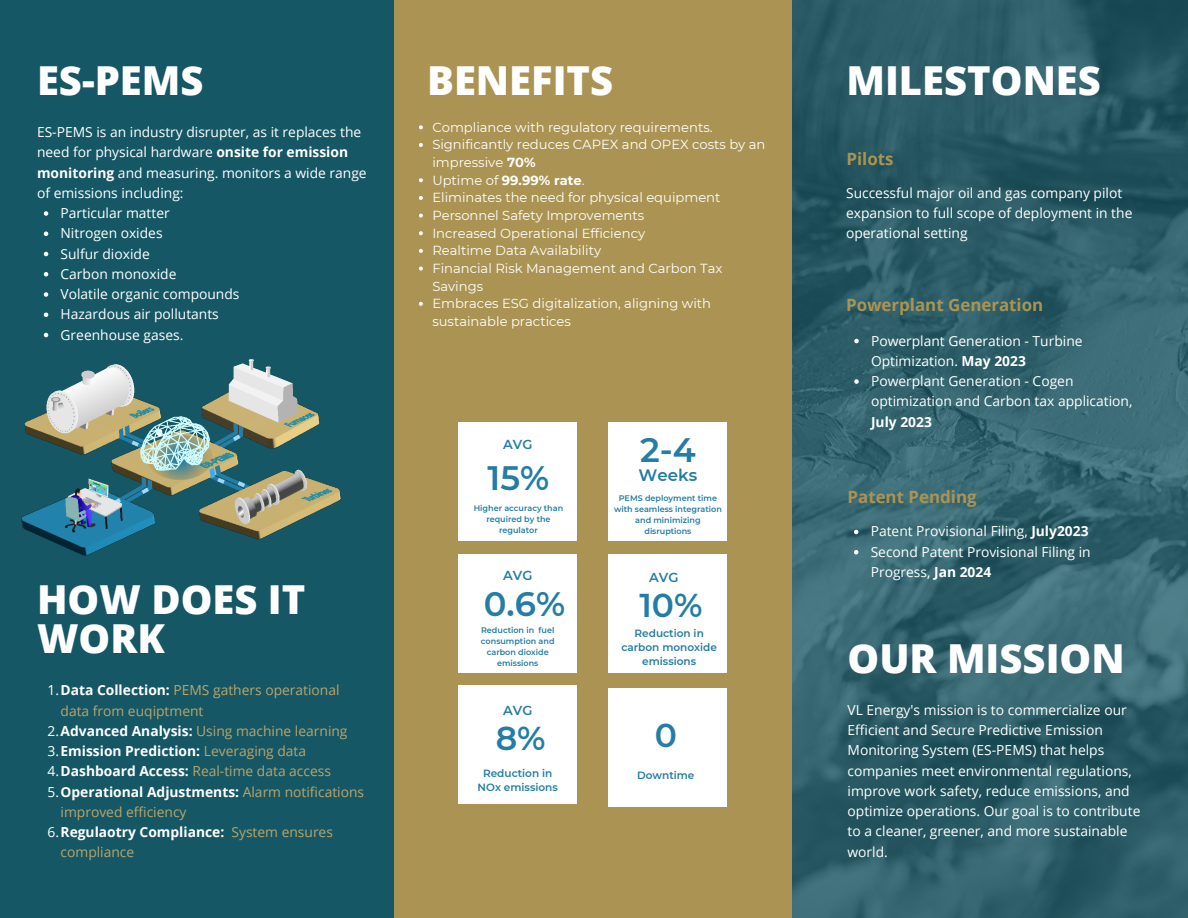
<style>
.page{position:relative;width:1188px;height:918px;background:#155765}
.page>*{position:absolute;margin:0;border:0;box-sizing:border-box;transform-origin:0 0}
.t1{font:800 39.9px/39.3px "Open Sans";color:#fff}
.t2{font:600 33.9px "Montserrat";color:#237da4}
.t3{font:600 33px "Montserrat";color:#237da4}
.t4{font:700 16.95px "Open Sans";color:#ab9453}
.t5{font:600 16.65px "Montserrat";color:#237da4}
.t6{font:13.8px/20.2px "Open Sans";color:#fff}
.t7{font:13.8px/20.2px "Open Sans";color:#baa56a}
.t8{font:700 13.8px "Open Sans";color:#fff}
.t9{font:13.2px/17.7px "Montserrat";color:#fff}
.t10{font:700 13.2px "Montserrat";color:#fff}
.t11{font:600 13.05px "Montserrat";color:#237da4}
.t12{font:600 10.5px/14.4px "Montserrat";color:#237da4;text-align:center}
.t13{font:600 8.1px/10.9px "Montserrat";color:#237da4;text-align:center}
.s1{font-weight:700}
.s2{color:#fff}
.s3{font-weight:700;color:#fff}
.s4{font-weight:400}
.s5{font-weight:400;color:#baa56a}
</style>
<div class="page">
<img style="left:792px;top:0;width:396px;height:918px">
<div style="left:394px;top:0;width:397px;height:918px;background:#ab9453"></div>
<img style="left:21px;top:360px;width:320px;height:195px">
<div style="left:458px;top:554px;width:119px;height:119px;background:#fff"></div>
<div style="left:608px;top:554px;width:119px;height:119px;background:#fff"></div>
<div style="left:458px;top:685px;width:119px;height:119px;background:#fff"></div>
<div style="left:608px;top:688px;width:119px;height:119px;background:#fff"></div>
<div style="left:458px;top:422px;width:119px;height:119px;background:#fff"></div>
<div style="left:608px;top:422px;width:119px;height:119px;background:#fff"></div>
<svg style="left:854px;top:339px;width:5px;height:4px"></svg>
<svg style="left:854px;top:379px;width:5px;height:5px"></svg>
<svg style="left:854px;top:530px;width:4px;height:4px"></svg>
<svg style="left:854px;top:550px;width:4px;height:4px"></svg>
<svg style="left:44px;top:211px;width:4px;height:5px"></svg>
<svg style="left:44px;top:232px;width:4px;height:4px"></svg>
<svg style="left:44px;top:252px;width:4px;height:4px"></svg>
<svg style="left:44px;top:272px;width:4px;height:5px"></svg>
<svg style="left:44px;top:292px;width:4px;height:5px"></svg>
<svg style="left:44px;top:313px;width:4px;height:4px"></svg>
<svg style="left:44px;top:333px;width:4px;height:4px"></svg>
<svg style="left:419px;top:125px;width:4px;height:4px"></svg>
<svg style="left:419px;top:143px;width:4px;height:4px"></svg>
<svg style="left:419px;top:178px;width:4px;height:4px"></svg>
<svg style="left:419px;top:196px;width:4px;height:4px"></svg>
<svg style="left:419px;top:214px;width:4px;height:4px"></svg>
<svg style="left:419px;top:231px;width:4px;height:4px"></svg>
<svg style="left:419px;top:249px;width:4px;height:4px"></svg>
<svg style="left:419px;top:267px;width:4px;height:4px"></svg>
<svg style="left:419px;top:302px;width:4px;height:4px"></svg>
<p class="t1" style="left:37px;top:60px;width:168px">ES-PEMS</p>
<p class="t6" style="left:37px;top:122px;width:331px">ES-PEMS is an industry disrupter, as it replaces the need for physical hardware <span class="s1">onsite for emission monitoring</span> and measuring. monitors a wide range of emissions including:</p>
<h4 class="t6" style="left:61px;top:203px;width:111px">Particular matter</h4>
<h2 class="t6" style="left:61px;top:223px;width:104px">Nitrogen oxides</h2>
<p class="t6" style="left:61px;top:243px;width:91px">Sulfur dioxide</p>
<h4 class="t6" style="left:61px;top:263px;width:117px">Carbon monoxide</h4>
<h2 class="t6" style="left:61px;top:284px;width:180px">Volatile organic compounds</h2>
<p class="t6" style="left:61px;top:304px;width:160px">Hazardous air pollutants</p>
<h4 class="t6" style="left:61px;top:324px;width:124px">Greenhouse gases.</h4>
<h3 class="t1" style="left:37px;top:579px;width:270px">HOW DOES IT<br>WORK</h3>
<p class="t7" style="left:61px;top:680px;width:281px;text-indent:-13px"><span class="s2">1.</span><span class="s3">Data Collection:</span> PEMS gathers operational data from euqiptment</p>
<h3 class="t7" style="left:48px;top:720px;width:301px"><span class="s2">2.</span><span class="s3">Advanced Analysis:</span> Using machine learning</h3>
<p class="t8" style="left:48px;top:741px;width:260px"><span class="s4">3.</span>Emission Prediction: <span class="s5">Leveraging data</span></p>
<p class="t7" style="left:48px;top:761px;width:285px"><span class="s2">4.</span><span class="s3">Dashboard Access:</span> Real-time data access</p>
<h1 class="t7" style="left:61px;top:781px;width:305px;text-indent:-13px"><span class="s2">5.</span><span class="s3">Operational Adjustments:</span> Alarm notifications improved efficiency</h1>
<h5 class="t7" style="left:61px;top:822px;width:274px;text-indent:-13px"><span class="s2">6.</span><span class="s3">Regulaotry Compliance:</span> System ensures compliance</h5>
<h5 class="t1" style="left:427px;top:60px;width:188px">BENEFITS</h5>
<h2 class="t9" style="left:432px;top:118px;width:282px">Compliance with regulatory requirements.</h2>
<h3 class="t9" style="left:432px;top:136px;width:335px">Significantly reduces CAPEX and OPEX costs by an impressive <span class="s1">70%</span></h3>
<p class="t10" style="left:432px;top:172px;width:154px"><span class="s4">Uptime of</span> 99.99% rate<span class="s4">.</span></p>
<h4 class="t9" style="left:432px;top:189px;width:290px">Eliminates the need for physical equipment</h4>
<h2 class="t9" style="left:432px;top:206px;width:213px">Personnel Safety Improvements</h2>
<p class="t9" style="left:432px;top:224px;width:214px">Increased Operational Efficiency</p>
<p class="t9" style="left:432px;top:242px;width:170px">Realtime Data Availability</p>
<h1 class="t9" style="left:432px;top:259px;width:292px">Financial Risk Management and Carbon Tax<br>Savings</h1>
<h3 class="t9" style="left:432px;top:295px;width:280px">Embraces ESG digitalization, aligning with sustainable practices</h3>
<h1 class="t11" style="left:503px;top:436px;width:31px">AVG</h1>
<p class="t2" style="left:488px;top:457px;width:63px">15%</p>
<p class="t13" style="left:474px;top:503px;width:91px">Higher accuracy than required by the regulator</p>
<p class="t11" style="left:503px;top:568px;width:31px">AVG</p>
<h5 class="t2" style="left:484px;top:583px;width:83px">0.6%</h5>
<p class="t13" style="left:481px;top:624px;width:75px">Reduction in fuel consumption and carbon dioxide emissions</p>
<p class="t11" style="left:503px;top:702px;width:31px">AVG</p>
<p class="t3" style="left:496px;top:718px;width:51px">8%</p>
<p class="t12" style="left:478px;top:766px;width:82px">Reduction in<br>NOx emissions</p>
<p class="t2" style="left:640px;top:429px;width:57px">2-4</p>
<p class="t5" style="left:639px;top:465px;width:60px">Weeks</p>
<p class="t13" style="left:614px;top:493px;width:109px">PEMS deployment time with seamless integration and minimizing disruptions</p>
<p class="t11" style="left:649px;top:569px;width:31px">AVG</p>
<p class="t3" style="left:639px;top:585px;width:65px">10%</p>
<p class="t12" style="left:621px;top:626px;width:97px">Reduction in carbon monoxide emissions</p>
<p class="t3" style="left:655px;top:715px;width:24px">0</p>
<p class="t12" style="left:637px;top:768px;width:59px">Downtime</p>
<p class="t1" style="left:846px;top:60px;width:256px">MILESTONES</p>
<p class="t4" style="left:846px;top:146px;width:49px">Pilots</p>
<p class="t6" style="left:846px;top:183px;width:288px">Successful major oil and gas company pilot expansion to full scope of deployment in the operational setting</p>
<h1 class="t4" style="left:846px;top:292px;width:199px">Powerplant Generation</h1>
<p class="t6" style="left:871px;top:330px;width:213px">Powerplant Generation - Turbine<br>Optimization. <span class="s1">May 2023</span></p>
<p class="t6" style="left:871px;top:371px;width:263px">Powerplant Generation - Cogen optimization and Carbon tax application,<br><span class="s1">July 2023</span></p>
<p class="t4" style="left:848px;top:485px;width:131px">Patent Pending</p>
<p class="t6" style="left:871px;top:521px;width:219px">Patent Provisional Filing, <span class="s1">July2023</span></p>
<p class="t6" style="left:871px;top:541px;width:221px">Second Patent Provisional Filing in<br>Progress, <span class="s1">Jan 2024</span></p>
<p class="t1" style="left:848px;top:638px;width:279px">OUR MISSION</p>
<p class="t6" style="left:848px;top:699px;width:294px">VL Energy's mission is to commercialize our Efficient and Secure Predictive Emission Monitoring System (ES-PEMS) that helps companies meet environmental regulations, improve work safety, reduce emissions, and optimize operations. Our goal is to contribute to a cleaner, greener, and more sustainable world.</p>
</div>
